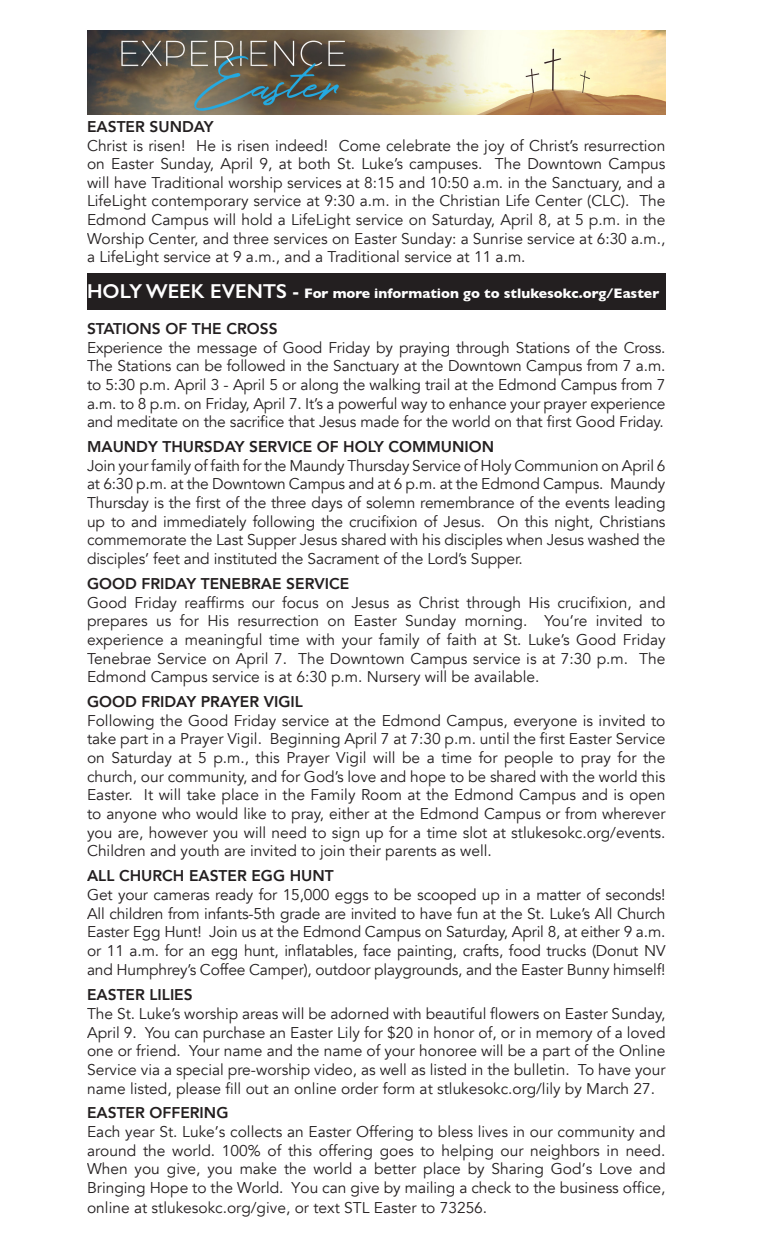
<style>
.page{position:relative;width:765px;height:1260px;background:#fff}
.page>*{position:absolute;margin:0;border:0;box-sizing:border-box;transform-origin:0 0}
.t1{font:15.5px/18.6px "Avenir";color:#231f20;text-align:justify}
.t2{font:800 15.5px "Avenir";color:#231f20}
.t3{font:700 14px "Gill Sans";color:#fff}
.s1{font-weight:600;font-size:20.25px}
</style>
<div class="page">
<img style="left:87px;top:30px;width:579px;height:85px">
<div style="left:87px;top:273px;width:579px;height:37px;background:#231f20"></div>
<p class="t2" style="left:87px;top:114px;width:128px">EASTER SUNDAY</p>
<p class="t1" style="left:87px;top:136px;width:580px">Christ is risen! He is risen indeed! Come celebrate the joy of Christ’s resurrection on Easter Sunday, April 9, at both St. Luke’s campuses. The Downtown Campus will have Traditional worship services at 8:15 and 10:50 a.m. in the Sanctuary, and a LifeLight contemporary service at 9:30 a.m. in the Christian Life Center (CLC). The Edmond Campus will hold a LifeLight service on Saturday, April 8, at 5 p.m. in the Worship Center, and three services on Easter Sunday: a Sunrise service at 6:30 a.m., a LifeLight service at 9 a.m., and a Traditional service at 11 a.m.</p>
<p class="t3" style="left:87px;top:282px;width:574px"><span class="s1">HOLY WEEK EVENTS -</span> For more information go to stlukesokc.org/Easter</p>
<p class="t2" style="left:87px;top:317px;width:192px">STATIONS OF THE CROSS</p>
<p class="t1" style="left:87px;top:338px;width:580px">Experience the message of Good Friday by praying through Stations of the Cross.<br>The Stations can be followed in the Sanctuary at the Downtown Campus from 7 a.m. to 5:30 p.m. April 3 - April 5 or along the walking trail at the Edmond Campus from 7 a.m. to 8 p.m. on Friday, April 7. It’s a powerful way to enhance your prayer experience and meditate on the sacrifice that Jesus made for the world on that first Good Friday.</p>
<p class="t2" style="left:87px;top:435px;width:409px">MAUNDY THURSDAY SERVICE OF HOLY COMMUNION</p>
<p class="t1" style="left:87px;top:456px;width:580px">Join your family of faith for the Maundy Thursday Service of Holy Communion on April 6 at 6:30 p.m. at the Downtown Campus and at 6 p.m. at the Edmond Campus. Maundy Thursday is the first of the three days of solemn remembrance of the events leading up to and immediately following the crucifixion of Jesus. On this night, Christians commemorate the Last Supper Jesus shared with his disciples when Jesus washed the disciples’ feet and instituted the Sacrament of the Lord’s Supper.</p>
<p class="t2" style="left:87px;top:572px;width:264px">GOOD FRIDAY TENEBRAE SERVICE</p>
<p class="t1" style="left:87px;top:593px;width:580px">Good Friday reaffirms our focus on Jesus as Christ through His crucifixion, and prepares us for His resurrection on Easter Sunday morning. You’re invited to experience a meaningful time with your family of faith at St. Luke’s Good Friday Tenebrae Service on April 7. The Downtown Campus service is at 7:30 p.m. The Edmond Campus service is at 6:30 p.m. Nursery will be available.</p>
<p class="t2" style="left:87px;top:690px;width:217px">GOOD FRIDAY PRAYER VIGIL</p>
<p class="t1" style="left:87px;top:711px;width:580px">Following the Good Friday service at the Edmond Campus, everyone is invited to take part in a Prayer Vigil. Beginning April 7 at 7:30 p.m. until the first Easter Service on Saturday at 5 p.m., this Prayer Vigil will be a time for people to pray for the church, our community, and for God’s love and hope to be shared with the world this Easter. It will take place in the Family Room at the Edmond Campus and is open to anyone who would like to pray, either at the Edmond Campus or from wherever you are, however you will need to sign up for a time slot at stlukesokc.org/events.<br>Children and youth are invited to join their parents as well.</p>
<p class="t2" style="left:87px;top:864px;width:248px">ALL CHURCH EASTER EGG HUNT</p>
<p class="t1" style="left:87px;top:886px;width:580px">Get your cameras ready for 15,000 eggs to be scooped up in a matter of seconds!<br>All children from infants-5th grade are invited to have fun at the St. Luke’s All Church Easter Egg Hunt! Join us at the Edmond Campus on Saturday, April 8, at either 9 a.m. or 11 a.m. for an egg hunt, inflatables, face painting, crafts, food trucks (Donut NV and Humphrey’s Coffee Camper), outdoor playgrounds, and the Easter Bunny himself!</p>
<p class="t2" style="left:87px;top:983px;width:107px">EASTER LILIES</p>
<p class="t1" style="left:87px;top:1005px;width:580px">The St. Luke’s worship areas will be adorned with beautiful flowers on Easter Sunday, April 9. You can purchase an Easter Lily for $20 in honor of, or in memory of a loved one or friend. Your name and the name of your honoree will be a part of the Online Service via a special pre-worship video, as well as listed in the bulletin. To have your name listed, please fill out an online order form at stlukesokc.org/lily by March 27.</p>
<p class="t2" style="left:87px;top:1101px;width:143px">EASTER OFFERING</p>
<p class="t1" style="left:87px;top:1123px;width:580px">Each year St. Luke’s collects an Easter Offering to bless lives in our community and around the world. 100% of this offering goes to helping our neighbors in need.<br>When you give, you make the world a better place by Sharing God’s Love and Bringing Hope to the World. You can give by mailing a check to the business office,</p>
<p class="t1" style="left:87px;top:1199px;width:402px">online at stlukesokc.org/give, or text STL Easter to 73256.</p>
</div>
